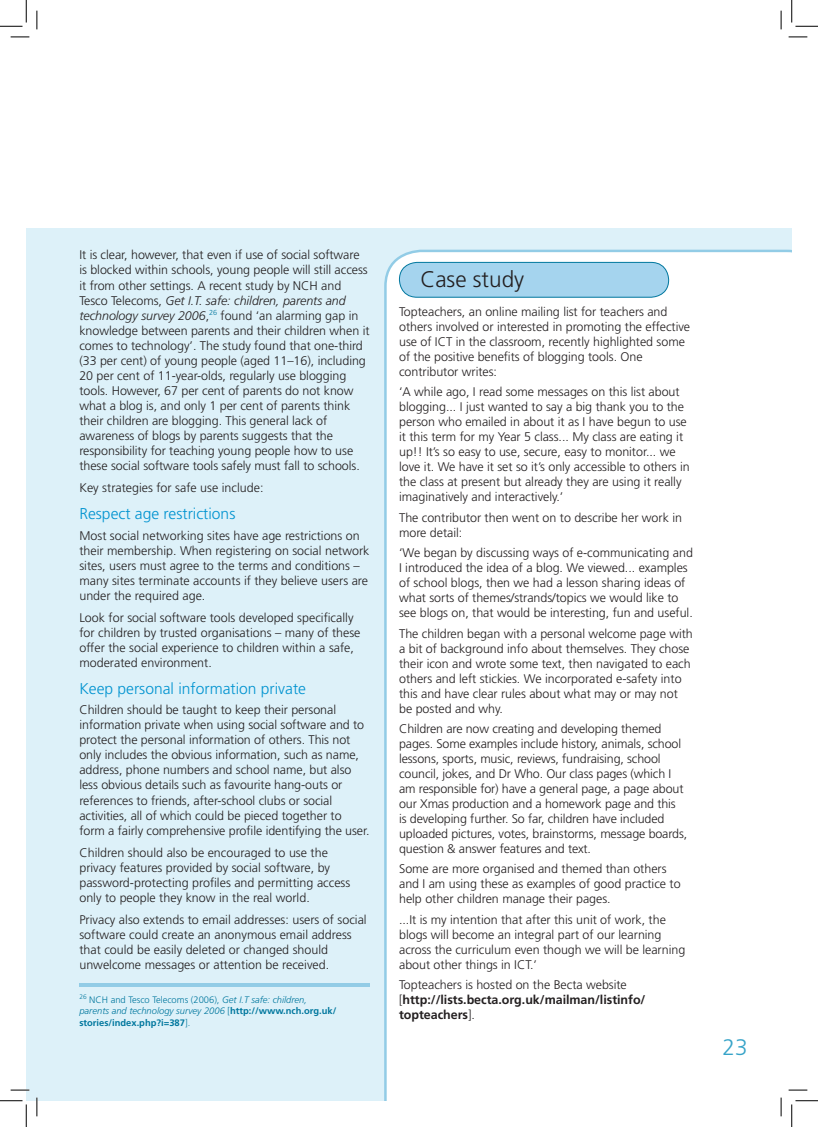
<style>
.page{position:relative;width:818px;height:1127px;background:#fff}
.page>*{position:absolute;margin:0;border:0;box-sizing:border-box;transform-origin:0 0}
.t1{font:300 22.5px "Frutiger";color:#231f20}
.t2{font:300 22.5px "Frutiger";color:#36a3c8}
.t3{font:300 15.62px "Frutiger";color:#0093d0}
.t4{font:300 12.5px/15px "Frutiger";letter-spacing:-.005em;color:#231f20}
.t5{font:700 12.5px/15px "Frutiger";letter-spacing:-.005em;color:#231f20}
.t6{font:italic 300 9.38px/11.2px "Frutiger";color:#00779e}
.s1{font-style:italic}
.s2{font-style:normal}
.s3{font-weight:700;font-style:normal}
.s4{font-weight:300}
</style>
<div class="page">
<div style="left:26px;top:228px;width:11px;height:872px;background:#ddf1f9"></div>
<div style="left:37px;top:228px;width:755px;height:872px;background:#ddf1f9"></div>
<hr style="left:79px;top:983px;width:291px;height:3px;background:#92cce6">
<div style="left:384px;top:249px;width:408px;height:851px;background:#fff"></div>
<div style="left:399px;top:262px;width:270px;height:35px;background:#a5d4ee;border-radius:18px"></div>
<div style="left:399px;top:262px;width:270px;height:35px;border:1px solid #00779e;border-radius:18px"></div>
<svg style="left:11px;top:36px;width:18px;height:2px"></svg>
<svg style="left:788px;top:36px;width:19px;height:2px"></svg>
<svg style="left:11px;top:1089px;width:18px;height:1px"></svg>
<svg style="left:788px;top:1088px;width:19px;height:2px"></svg>
<svg style="left:36px;top:11px;width:2px;height:18px"></svg>
<svg style="left:36px;top:1097px;width:2px;height:18px"></svg>
<svg style="left:780px;top:11px;width:2px;height:18px"></svg>
<svg style="left:780px;top:1097px;width:2px;height:18px"></svg>
<svg style="left:0;top:0;width:27px;height:27px"></svg>
<svg style="left:0;top:1100px;width:27px;height:26px"></svg>
<svg style="left:791px;top:0;width:27px;height:27px"></svg>
<svg style="left:791px;top:1100px;width:27px;height:26px"></svg>
<p class="t4" style="left:79px;top:248px;width:292px">It is clear, however, that even if use of social software is blocked within schools, young people will still access it from other settings. A recent study by NCH and Tesco Telecoms, <span class="s1">Get I.T. safe: children, parents and technology survey 2006</span>,<sup>26</sup> found ‘an alarming gap in knowledge between parents and their children when it comes to technology’. The study found that one-third (33 per cent) of young people (aged 11–16), including 20 per cent of 11-year-olds, regularly use blogging tools. However, 67 per cent of parents do not know what a blog is, and only 1 per cent of parents think their children are blogging. This general lack of awareness of blogs by parents suggests that the responsibility for teaching young people how to use these social software tools safely must fall to schools.</p>
<p class="t4" style="left:79px;top:480px;width:186px">Key strategies for safe use include:</p>
<p class="t3" style="left:79px;top:507px;width:157px">Respect age restrictions</p>
<p class="t4" style="left:79px;top:528px;width:292px">Most social networking sites have age restrictions on their membership. When registering on social network sites, users must agree to the terms and conditions – many sites terminate accounts if they believe users are under the required age.</p>
<p class="t4" style="left:79px;top:610px;width:283px">Look for social software tools developed specifically for children by trusted organisations – many of these offer the social experience to children within a safe, moderated environment.</p>
<p class="t3" style="left:79px;top:682px;width:228px">Keep personal information private</p>
<p class="t4" style="left:79px;top:703px;width:292px">Children should be taught to keep their personal information private when using social software and to protect the personal information of others. This not only includes the obvious information, such as name, address, phone numbers and school name, but also less obvious details such as favourite hang-outs or references to friends, after-school clubs or social activities, all of which could be pieced together to form a fairly comprehensive profile identifying the user.</p>
<p class="t4" style="left:79px;top:845px;width:272px">Children should also be encouraged to use the privacy features provided by social software, by password-protecting profiles and permitting access only to people they know in the real world.</p>
<p class="t4" style="left:79px;top:912px;width:289px">Privacy also extends to email addresses: users of social software could create an anonymous email address that could be easily deleted or changed should unwelcome messages or attention be received.</p>
<p class="t6" style="left:79px;top:994px;width:258px"><sup>26</sup> <span class="s2">NCH and Tesco Telecoms (2006),</span> Get I.T safe: children, parents and technology survey 2006 <span class="s2">[</span><span class="s3">http://www.nch.org.uk/ stories/index.php?i=387</span><span class="s2">].</span></p>
<h1 class="t1" style="left:420px;top:270px;width:105px">Case study</h1>
<p class="t4" style="left:399px;top:305px;width:293px">Topteachers, an online mailing list for teachers and others involved or interested in promoting the effective use of ICT in the classroom, recently highlighted some of the positive benefits of blogging tools. One contributor writes:</p>
<p class="t4" style="left:399px;top:385px;width:292px">‘A while ago, I read some messages on this list about blogging... I just wanted to say a big thank you to the person who emailed in about it as I have begun to use it this term for my Year 5 class... My class are eating it up!! It’s so easy to use, secure, easy to monitor... we love it. We have it set so it’s only accessible to others in the class at present but already they are using it really imaginatively and interactively.’</p>
<p class="t4" style="left:399px;top:511px;width:284px">The contributor then went on to describe her work in more detail:</p>
<p class="t4" style="left:399px;top:546px;width:295px">‘We began by discussing ways of e-communicating and I introduced the idea of a blog. We viewed... examples of school blogs, then we had a lesson sharing ideas of what sorts of themes/strands/topics we would like to see blogs on, that would be interesting, fun and useful.</p>
<p class="t4" style="left:399px;top:626px;width:295px">The children began with a personal welcome page with a bit of background info about themselves. They chose their icon and wrote some text, then navigated to each others and left stickies. We incorporated e-safety into this and have clear rules about what may or may not be posted and why.</p>
<p class="t4" style="left:399px;top:721px;width:290px">Children are now creating and developing themed pages. Some examples include history, animals, school lessons, sports, music, reviews, fundraising, school council, jokes, and Dr Who. Our class pages (which I am responsible for) have a general page, a page about our Xmas production and a homework page and this<br>is developing further. So far, children have included uploaded pictures, votes, brainstorms, message boards, question &amp; answer features and text.</p>
<p class="t4" style="left:399px;top:862px;width:283px">Some are more organised and themed than others and I am using these as examples of good practice to help other children manage their pages.</p>
<p class="t4" style="left:399px;top:912px;width:288px">...It is my intention that after this unit of work, the blogs will become an integral part of our learning across the curriculum even though we will be learning about other things in ICT.’</p>
<p class="t5" style="left:399px;top:977px;width:248px"><span class="s4">Topteachers is hosted on the Becta website [</span>http://lists.becta.org.uk/mailman/listinfo/ topteachers<span class="s4">].</span></p>
<h1 class="t2" style="left:722px;top:1037px;width:27px">23</h1>
</div>
